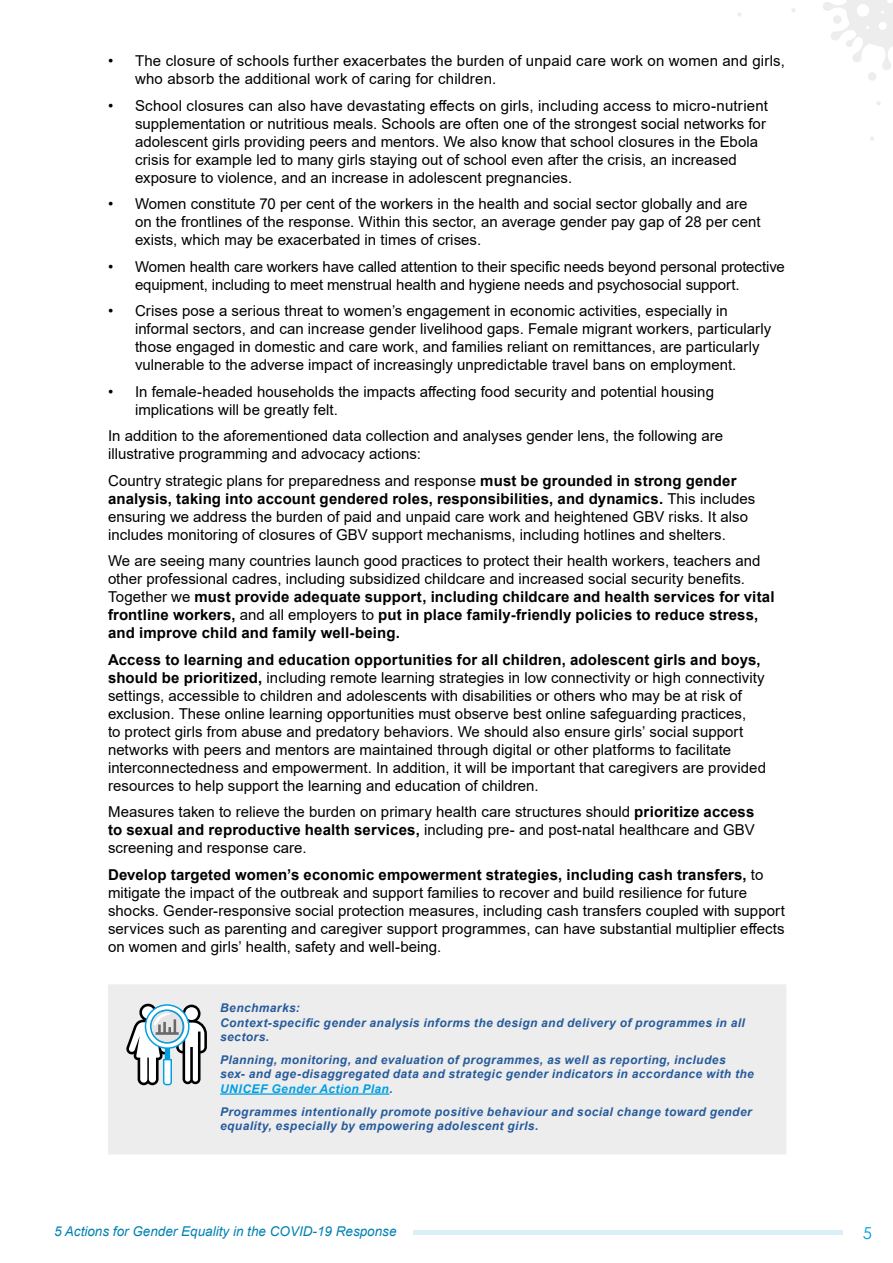
<style>
.page{position:relative;width:893px;height:1263px;background:#fff}
.page>*{position:absolute;margin:0;border:0;box-sizing:border-box;transform-origin:0 0}
.t1{font:16.5px "Century Gothic Pro";color:#009fe3}
.t2{font:15px/18px "Arial";letter-spacing:.005em;color:#000}
.t3{font:italic 13.5px "Arial";color:#0181b2}
.t4{font:italic 700 12px/14.4px "Arial";letter-spacing:.035em;color:#275b9b}
.s1{font-weight:700}
.s2{color:#009fe3}
</style>
<div class="page">
<div style="left:413px;top:1230px;width:430px;height:5px;background:#dbeff8"></div>
<svg style="left:823px;top:0;width:70px;height:70px"></svg>
<div style="left:868px;top:72px;width:8px;height:9px;background:#ededed;border-radius:50%"></div>
<div style="left:833px;top:15px;width:8px;height:9px;background:#ededed;border-radius:50%"></div>
<svg style="left:791px;top:8px;width:5px;height:4px"></svg>
<svg style="left:737px;top:12px;width:5px;height:4px"></svg>
<svg style="left:870px;top:137px;width:4px;height:4px"></svg>
<div style="left:109px;top:985px;width:677px;height:169px;background:#ededed"></div>
<hr style="left:108px;top:984px;width:678px;height:2px;background:#ededed">
<hr style="left:108px;top:986px;width:2px;height:167px;background:#ededed">
<hr style="left:108px;top:1153px;width:678px;height:1px;background:#ededed">
<hr style="left:220px;top:1093px;width:169px;height:2px;background:#009fe3">
<svg style="left:126px;top:1004px;width:81px;height:81px"></svg>
<p class="t2" style="left:135px;top:52px;width:651px;text-indent:-27px">• The closure of schools further exacerbates the burden of unpaid care work on women and girls, who absorb the additional work of caring for children.</p>
<p class="t2" style="left:135px;top:96px;width:634px;text-indent:-27px">• School closures can also have devastating effects on girls, including access to micro-nutrient supplementation or nutritious meals. Schools are often one of the strongest social networks for adolescent girls providing peers and mentors. We also know that school closures in the Ebola crisis for example led to many girls staying out of school even after the crisis, an increased exposure to violence, and an increase in adolescent pregnancies.</p>
<p class="t2" style="left:135px;top:195px;width:627px;text-indent:-27px">• Women constitute 70 per cent of the workers in the health and social sector globally and are on the frontlines of the response. Within this sector, an average gender pay gap of 28 per cent exists, which may be exacerbated in times of crises.</p>
<p class="t2" style="left:135px;top:257px;width:651px;text-indent:-27px">• Women health care workers have called attention to their specific needs beyond personal protective equipment, including to meet menstrual health and hygiene needs and psychosocial support.</p>
<p class="t2" style="left:135px;top:302px;width:638px;text-indent:-27px">• Crises pose a serious threat to women’s engagement in economic activities, especially in informal sectors, and can increase gender livelihood gaps. Female migrant workers, particularly those engaged in domestic and care work, and families reliant on remittances, are particularly vulnerable to the adverse impact of increasingly unpredictable travel bans on employment.</p>
<p class="t2" style="left:135px;top:382px;width:580px;text-indent:-27px">• In female-headed households the impacts affecting food security and potential housing implications will be greatly felt.</p>
<p class="t2" style="left:108px;top:427px;width:617px">In addition to the aforementioned data collection and analyses gender lens, the following are illustrative programming and advocacy actions:</p>
<p class="t2" style="left:108px;top:471px;width:649px">Country strategic plans for preparedness and response <span class="s1">must be grounded in strong gender analysis, taking into account gendered roles, responsibilities, and dynamics.</span> This includes ensuring we address the burden of paid and unpaid care work and heightened GBV risks. It also includes monitoring of closures of GBV support mechanisms, including hotlines and shelters.</p>
<p class="t2" style="left:108px;top:552px;width:668px">We are seeing many countries launch good practices to protect their health workers, teachers and other professional cadres, including subsidized childcare and increased social security benefits.<br>Together we <span class="s1">must provide adequate support, including childcare and health services for vital frontline workers,</span> and all employers to <span class="s1">put in place family-friendly policies to reduce stress, and improve child and family well-being.</span></p>
<p class="t2" style="left:108px;top:650px;width:659px"><span class="s1">Access to learning and education opportunities for all children, adolescent girls and boys, should be prioritized,</span> including remote learning strategies in low connectivity or high connectivity settings, accessible to children and adolescents with disabilities or others who may be at risk of exclusion. These online learning opportunities must observe best online safeguarding practices,<br>to protect girls from abuse and predatory behaviors. We should also ensure girls’ social support networks with peers and mentors are maintained through digital or other platforms to facilitate interconnectedness and empowerment. In addition, it will be important that caregivers are provided resources to help support the learning and education of children.</p>
<p class="t2" style="left:108px;top:803px;width:648px;text-align:justify">Measures taken to relieve the burden on primary health care structures should <span class="s1">prioritize access to sexual and reproductive health services,</span> including pre- and post-natal healthcare and GBV screening and response care.</p>
<p class="t2" style="left:108px;top:865px;width:678px"><span class="s1">Develop targeted women’s economic empowerment strategies, including cash transfers,</span> to mitigate the impact of the outbreak and support families to recover and build resilience for future shocks. Gender-responsive social protection measures, including cash transfers coupled with support services such as parenting and caregiver support programmes, can have substantial multiplier effects on women and girls’ health, safety and well-being.</p>
<p class="t4" style="left:220px;top:1001px;width:526px">Benchmarks:<br>Context-specific gender analysis informs the design and delivery of programmes in all sectors.</p>
<p class="t4" style="left:220px;top:1053px;width:535px">Planning, monitoring, and evaluation of programmes, as well as reporting, includes<br>sex- and age-disaggregated data and strategic gender indicators in accordance with the<br><span class="s2">UNICEF Gender Action Plan</span>.</p>
<p class="t4" style="left:220px;top:1105px;width:533px">Programmes intentionally promote positive behaviour and social change toward gender equality, especially by empowering adolescent girls.</p>
<p class="t3" style="left:54px;top:1222px;width:344px">5 Actions for Gender Equality in the COVID-19 Response</p>
<p class="t1" style="left:863px;top:1223px;width:11px">5</p>
</div>
